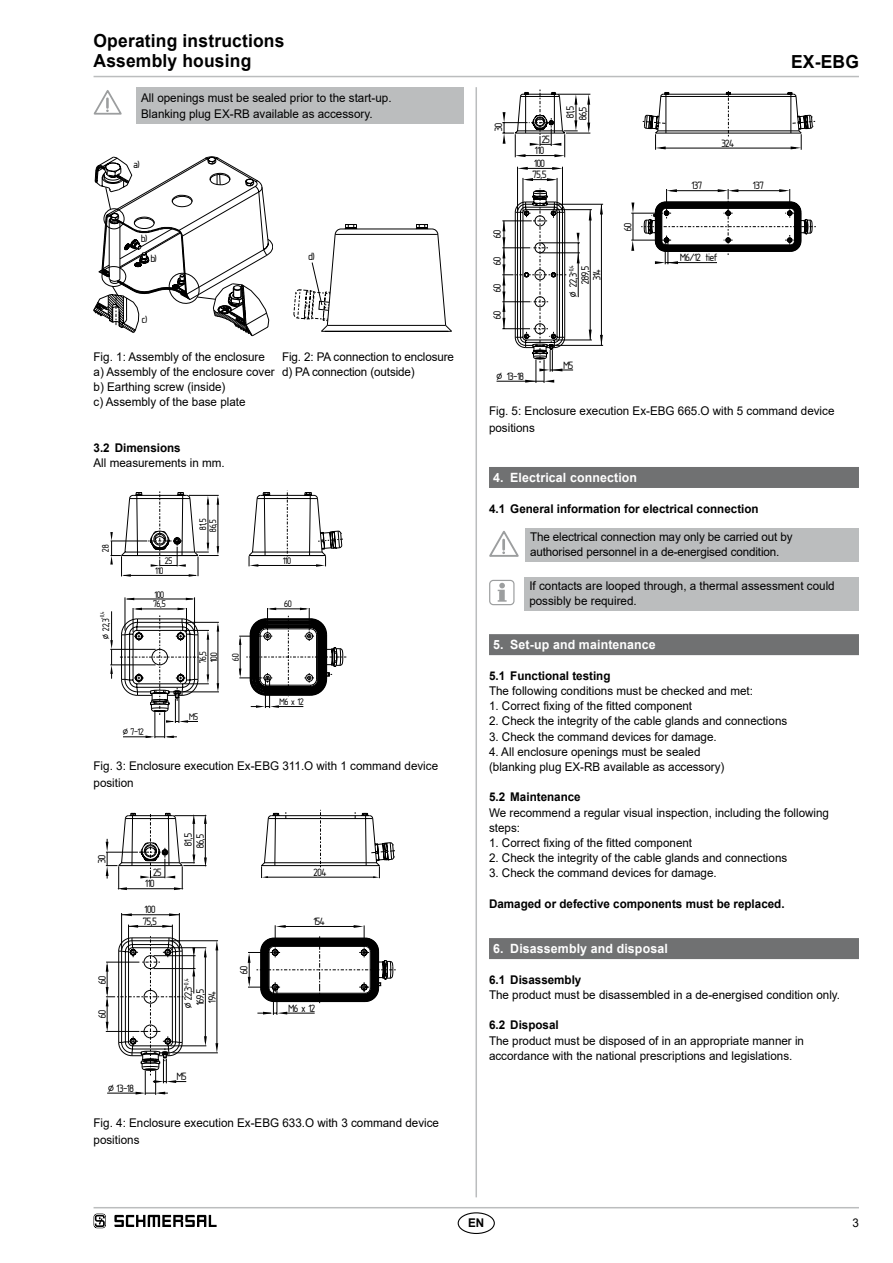
<style>
.page{position:relative;width:893px;height:1263px;background:#fff}
.page>*{position:absolute;margin:0;border:0;box-sizing:border-box;transform-origin:0 0}
.t1{font:700 18px/20.2px "Arial";letter-spacing:.01em;color:#000}
.t2{font:16.5px/12px "Isonorm 3098";letter-spacing:-.04em;color:#000}
.t3{font:14.85px/23.5px "Isonorm 3098";letter-spacing:-.04em;color:#000}
.t4{font:700 12.75px "Arial";letter-spacing:.01em;color:#fff}
.t5{font:12px/15.1px "Arial";color:#000}
.t6{font:700 12px "Arial";color:#000}
</style>
<div class="page">
<hr style="left:94px;top:1207px;width:765px;height:1px;background:#bbbdbe">
<hr style="left:94px;top:76px;width:765px;height:1px;background:#bbbdbe">
<hr style="left:475px;top:87px;width:2px;height:1110px;background:#bbbdbe">
<div style="left:458px;top:1212px;width:37px;height:22px;border:1px solid #000;border-radius:50%"></div>
<div style="left:136px;top:87px;width:327px;height:36px;background:#bbbdbe"></div>
<svg style="left:94px;top:90px;width:28px;height:25px"></svg>
<svg style="left:94px;top:156px;width:179px;height:180px"></svg>
<svg style="left:294px;top:224px;width:158px;height:108px"></svg>
<svg style="left:110px;top:491px;width:236px;height:247px"></svg>
<svg style="left:106px;top:810px;width:290px;height:285px"></svg>
<div style="left:489px;top:467px;width:370px;height:21px;background:#707172"></div>
<div style="left:489px;top:634px;width:370px;height:21px;background:#707172"></div>
<div style="left:489px;top:938px;width:370px;height:21px;background:#707172"></div>
<hr style="left:497px;top:381px;width:47px;height:1px;background:#000">
<svg style="left:502px;top:90px;width:314px;height:293px"></svg>
<div style="left:525px;top:528px;width:334px;height:34px;background:#bbbdbe"></div>
<svg style="left:489px;top:531px;width:30px;height:26px"></svg>
<div style="left:524px;top:577px;width:335px;height:34px;background:#bbbdbe"></div>
<svg style="left:498px;top:583px;width:9px;height:19px"></svg>
<div style="left:489px;top:580px;width:25px;height:25px;border:1px solid #9c9e9f;border-radius:4px"></div>
<svg style="left:94px;top:1213px;width:12px;height:15px"></svg>
<svg style="left:114px;top:1215px;width:103px;height:12px"></svg>
<h1 class="t1" style="left:94px;top:31px;width:192px">Operating instructions<br>Assembly housing</h1>
<p class="t5" style="left:141px;top:90px;width:252px">All openings must be sealed prior to the start-up.<br>Blanking plug EX-RB available as accessory.</p>
<h2 class="t2" style="left:134px;top:157px;width:8px">a)</h2>
<h2 class="t2" style="left:142px;top:230px;width:8px">b)</h2>
<h2 class="t2" style="left:151px;top:250px;width:8px">b)</h2>
<h2 class="t2" style="left:142px;top:312px;width:7px">c)</h2>
<h2 class="t2" style="left:309px;top:249px;width:8px">d)</h2>
<p class="t5" style="left:94px;top:349px;width:183px">Fig. 1: Assembly of the enclosure a) Assembly of the enclosure cover b) Earthing screw (inside)<br>c) Assembly of the base plate</p>
<p class="t5" style="left:282px;top:349px;width:173px">Fig. 2: PA connection to enclosure d) PA connection (outside)</p>
<p class="t6" style="left:94px;top:439px;width:89px">3.2 Dimensions</p>
<p class="t5" style="left:94px;top:455px;width:133px">All measurements in mm.</p>
<p class="t3" style="left:92px;top:552px;width:9px;rotate:-90deg">28</p>
<p class="t3" style="left:92px;top:639px;width:29px;rotate:-90deg">¤ 22,3<sup>+0,4</sup></p>
<p class="t3" style="left:165px;top:547px;width:9px">25</p>
<p class="t3" style="left:155px;top:557px;width:11px">110<br>100</p>
<p class="t3" style="left:153px;top:590px;width:14px">76,5</p>
<p class="t3" style="left:189px;top:529px;width:13px;rotate:-90deg">81,5</p>
<p class="t3" style="left:199px;top:532px;width:14px;rotate:-90deg">86,5</p>
<p class="t3" style="left:196px;top:663px;width:14px;line-height:10.9px;rotate:-90deg">76,5<br>100</p>
<p class="t3" style="left:222px;top:661px;width:9px;rotate:-90deg">60</p>
<p class="t3" style="left:123px;top:718px;width:23px">¤ 7–12</p>
<p class="t3" style="left:189px;top:703px;width:11px">M5</p>
<p class="t3" style="left:283px;top:547px;width:10px">110</p>
<p class="t3" style="left:285px;top:590px;width:9px">60</p>
<p class="t3" style="left:280px;top:688px;width:26px">M6 x 12</p>
<p class="t5" style="left:94px;top:757px;width:346px;line-height:17.1px">Fig. 3: Enclosure execution Ex-EBG 311.O with 1 command device position</p>
<h2 class="t2" style="left:94px;top:863px;width:10px;rotate:-90deg">30</h2>
<h2 class="t2" style="left:94px;top:984px;width:10px;rotate:-90deg">60</h2>
<h2 class="t2" style="left:94px;top:1018px;width:10px;rotate:-90deg">60</h2>
<h2 class="t2" style="left:153px;top:864px;width:10px">25</h2>
<h2 class="t2" style="left:145px;top:869px;width:13px;line-height:25.8px">110<br>100</h2>
<h2 class="t2" style="left:143px;top:913px;width:16px">75,5</h2>
<h2 class="t2" style="left:180px;top:848px;width:16px;rotate:-90deg">81,5<br>86,5</h2>
<h2 class="t2" style="left:180px;top:1008px;width:32px;rotate:-90deg">¤ 22,3<sup>+0,4<br></sup>169,5<br>194</h2>
<h2 class="t2" style="left:108px;top:1080px;width:28px">¤ 13–18</h2>
<h2 class="t2" style="left:177px;top:1068px;width:12px">M5</h2>
<h2 class="t2" style="left:236px;top:974px;width:10px;rotate:-90deg">60</h2>
<h2 class="t2" style="left:314px;top:864px;width:15px">204</h2>
<h2 class="t2" style="left:314px;top:913px;width:13px">154</h2>
<h2 class="t2" style="left:289px;top:1000px;width:29px">M6 x 12</h2>
<p class="t5" style="left:94px;top:1114px;width:347px;line-height:17.1px">Fig. 4: Enclosure execution Ex-EBG 633.O with 3 command device positions</p>
<h2 class="t2" style="left:490px;top:131px;width:10px;rotate:-90deg">30</h2>
<h2 class="t2" style="left:542px;top:131px;width:10px">25</h2>
<h2 class="t2" style="left:534px;top:143px;width:13px">110<br>100</h2>
<h2 class="t2" style="left:533px;top:166px;width:16px">75,5</h2>
<h2 class="t2" style="left:562px;top:120px;width:16px;line-height:12.6px;rotate:-90deg">81,5<br>86,5</h2>
<h2 class="t2" style="left:489px;top:238px;width:10px;rotate:-90deg">60</h2>
<h2 class="t2" style="left:489px;top:265px;width:10px;rotate:-90deg">60</h2>
<h2 class="t2" style="left:489px;top:292px;width:10px;rotate:-90deg">60</h2>
<h2 class="t2" style="left:489px;top:319px;width:10px;rotate:-90deg">60</h2>
<h2 class="t2" style="left:497px;top:368px;width:29px">¤ 13–18</h2>
<h2 class="t2" style="left:565px;top:297px;width:34px;rotate:-90deg">¤ 22,3<sup>+0,4</sup></h2>
<h2 class="t2" style="left:577px;top:284px;width:20px;rotate:-90deg">289,5</h2>
<h2 class="t2" style="left:589px;top:280px;width:13px;rotate:-90deg">314</h2>
<h2 class="t2" style="left:564px;top:357px;width:12px">M5</h2>
<h2 class="t2" style="left:620px;top:231px;width:10px;rotate:-90deg">60</h2>
<h2 class="t2" style="left:722px;top:135px;width:15px">324</h2>
<h2 class="t2" style="left:692px;top:178px;width:13px">137</h2>
<h2 class="t2" style="left:753px;top:178px;width:13px">137</h2>
<h2 class="t2" style="left:680px;top:249px;width:39px">M6/12 tief</h2>
<h1 class="t1" style="left:791px;top:52px;width:69px">EX-EBG</h1>
<p class="t5" style="left:489px;top:402px;width:347px;line-height:17.1px">Fig. 5: Enclosure execution Ex-EBG 665.O with 5 command device positions</p>
<p class="t4" style="left:493px;top:469px;width:145px">4. Electrical connection</p>
<p class="t6" style="left:489px;top:500px;width:271px">4.1 General information for electrical connection</p>
<p class="t5" style="left:530px;top:529px;width:264px">The electrical connection may only be carried out by authorised personnel in a de-energised condition.</p>
<p class="t5" style="left:529px;top:578px;width:307px">If contacts are looped through, a thermal assessment could possibly be required.</p>
<p class="t4" style="left:493px;top:636px;width:164px">5. Set-up and maintenance</p>
<p class="t6" style="left:489px;top:667px;width:123px">5.1 Functional testing</p>
<p class="t5" style="left:489px;top:683px;width:265px">The following conditions must be checked and met:</p>
<p class="t5" style="left:489px;top:698px;width:205px">1. Correct fixing of the fitted component</p>
<p class="t5" style="left:489px;top:713px;width:300px">2. Check the integrity of the cable glands and connections</p>
<p class="t5" style="left:489px;top:729px;width:229px">3. Check the command devices for damage.</p>
<p class="t5" style="left:489px;top:744px;width:237px">4. All enclosure openings must be sealed (blanking plug EX-RB available as accessory)</p>
<p class="t6" style="left:489px;top:789px;width:93px">5.2 Maintenance</p>
<p class="t5" style="left:489px;top:805px;width:342px">We recommend a regular visual inspection, including the following steps:</p>
<p class="t5" style="left:489px;top:835px;width:205px">1. Correct fixing of the fitted component</p>
<p class="t5" style="left:489px;top:850px;width:300px">2. Check the integrity of the cable glands and connections</p>
<p class="t5" style="left:489px;top:865px;width:229px">3. Check the command devices for damage.</p>
<p class="t6" style="left:489px;top:895px;width:297px">Damaged or defective components must be replaced.</p>
<p class="t4" style="left:493px;top:940px;width:176px">6. Disassembly and disposal</p>
<p class="t6" style="left:489px;top:971px;width:94px">6.1 Disassembly</p>
<p class="t5" style="left:489px;top:987px;width:353px">The product must be disassembled in a de-energised condition only.</p>
<p class="t6" style="left:489px;top:1017px;width:71px">6.2 Disposal</p>
<p class="t5" style="left:489px;top:1033px;width:317px">The product must be disposed of in an appropriate manner in accordance with the national prescriptions and legislations.</p>
<p class="t6" style="left:468px;top:1214px;width:18px">EN</p>
<p class="t5" style="left:852px;top:1215px;width:8px">3</p>
</div>
